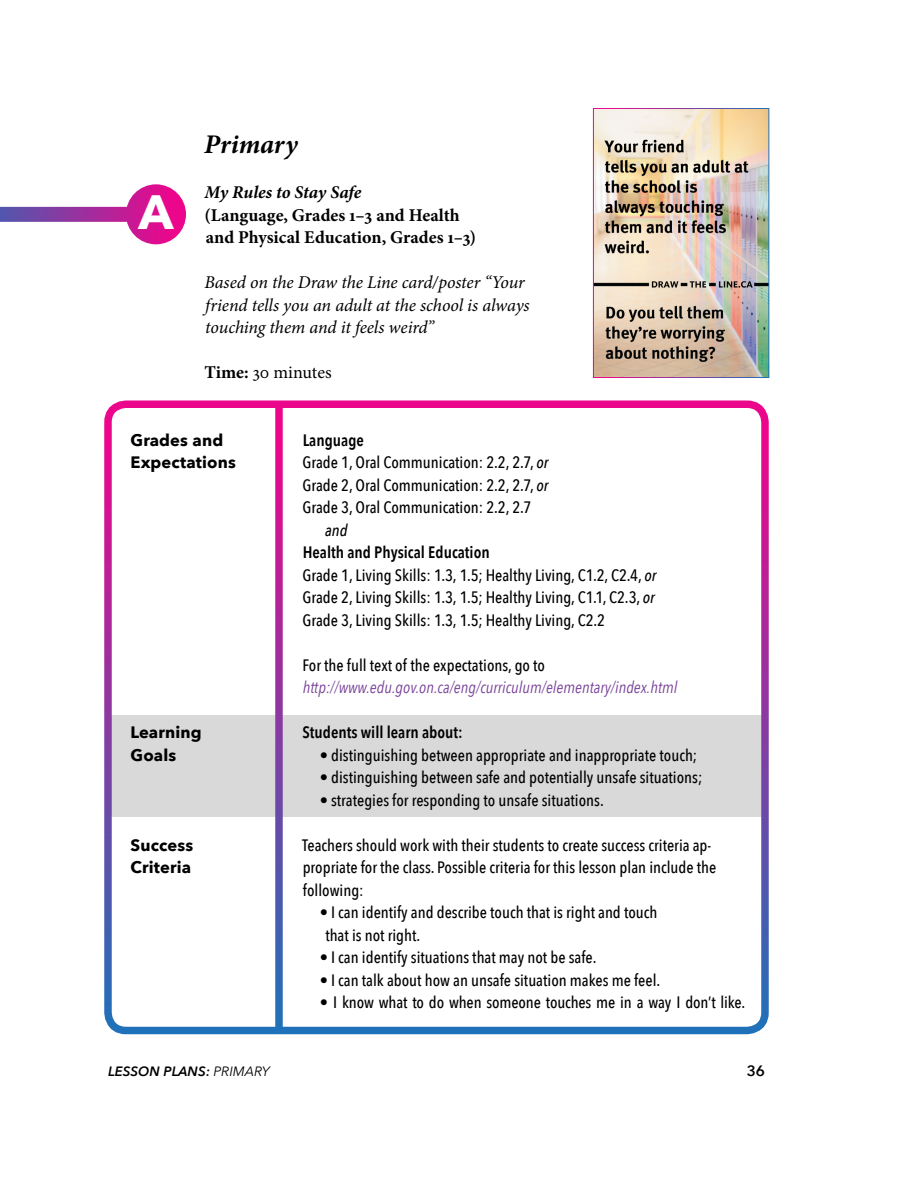
<style>
.page{position:relative;width:918px;height:1188px;background:#fff}
.page>*{position:absolute;margin:0;border:0;box-sizing:border-box;transform-origin:0 0}
.t1{font:700 48px "Avenir Next";color:#fff}
.t2{font:italic 700 27px "Minion Pro";color:#000}
.t3{font:italic 18px/22.5px "Minion Pro";letter-spacing:-.01em;color:#000}
.t4{font:700 18px/22.5px "Minion Pro";color:#000}
.t5{font:italic 700 18px "Minion Pro";letter-spacing:-.005em;color:#000}
.t6{font:18px "Minion Pro";letter-spacing:-.005em;color:#000}
.t7{font:500 16.5px/22.5px "Avenir Next Condensed";color:#000}
.t8{font:italic 16.5px "Avenir Next Condensed";color:#784298}
.t9{font:700 16.5px/22.5px "Avenir Next";letter-spacing:.01em;color:#000}
.t10{font:600 16.5px "Avenir Next Condensed";color:#000}
.t11{font:italic 500 16.5px "Avenir Next Condensed";color:#000}
.t12{font:600 15px "Avenir Next";color:#000}
.t13{font:italic 600 13.5px "Avenir Next";color:#000}
.s1{font-weight:700}
.s2{font-weight:400}
.s3{font-weight:600}
.s4{font-style:italic}
</style>
<div class="page">
<div style="left:108px;top:716px;width:657px;height:102px;background:#d9d9d9"></div>
<div style="left:104px;top:400px;width:665px;height:634px;border:8px solid #fff;border-radius:18px"></div>
<img style="left:595px;top:110px;width:172px;height:266px">
<div style="left:593px;top:108px;width:176px;height:270px;border:1px solid #fff"></div>
<svg style="left:275px;top:404px;width:8px;height:626px;background:#9144a6"></svg>
<svg style="left:0;top:207px;width:127px;height:15px;background:#8a3ba2"></svg>
<div style="left:126px;top:184px;width:60px;height:60px;background:linear-gradient(to right,#c71c95,#f2058c);border-radius:30px"></div>
<h1 class="t1" style="left:139px;top:181px;width:36px">A</h1>
<h2 class="t2" style="left:204px;top:125px;width:95px">Primary</h2>
<p class="t5" style="left:205px;top:179px;width:158px">My Rules to Stay Safe</p>
<p class="t4" style="left:204px;top:203px;width:273px">(Language, Grades 1–3 and Health and Physical Education, Grades 1–3)</p>
<p class="t3" style="left:204px;top:271px;width:327px">Based on the Draw the Line card/poster “Your friend tells you an adult at the school is always touching them and it feels weird”</p>
<p class="t6" style="left:204px;top:360px;width:129px"><span class="s1">Time:</span> 30 minutes</p>
<p class="t9" style="left:130px;top:429px;width:107px">Grades and<br>Expectations</p>
<p class="t9" style="left:130px;top:722px;width:73px">Learning<br>Goals</p>
<p class="t9" style="left:130px;top:834px;width:64px">Success<br>Criteria</p>
<p class="t13" style="left:108px;top:1062px;width:163px">LESSON PLANS: <span class="s2">PRIMARY</span></p>
<p class="t7" style="left:303px;top:429px;width:247px"><span class="s3">Language<br></span>Grade 1, Oral Communication: 2.2, 2.7, <span class="s4">or<br></span>Grade 2, Oral Communication: 2.2, 2.7, <span class="s4">or<br></span>Grade 3, Oral Communication: 2.2, 2.7</p>
<p class="t11" style="left:325px;top:519px;width:24px">and</p>
<p class="t7" style="left:303px;top:542px;width:355px"><span class="s3">Health and Physical Education<br></span>Grade 1, Living Skills: 1.3, 1.5; Healthy Living, C1.2, C2.4, <span class="s4">or </span>Grade 2, Living Skills: 1.3, 1.5; Healthy Living, C1.1, C2.3, <span class="s4">or </span>Grade 3, Living Skills: 1.3, 1.5; Healthy Living, C2.2</p>
<p class="t7" style="left:303px;top:654px;width:244px">For the full text of the expectations, go to</p>
<p class="t8" style="left:303px;top:676px;width:376px">http://www.edu.gov.on.ca/eng/curriculum/elementary/index.html</p>
<p class="t10" style="left:303px;top:722px;width:162px">Students will learn about:</p>
<p class="t7" style="left:320px;top:744px;width:379px">• distinguishing between appropriate and inappropriate touch;</p>
<p class="t7" style="left:320px;top:767px;width:384px">• distinguishing between safe and potentially unsafe situations;</p>
<p class="t7" style="left:320px;top:789px;width:286px">• strategies for responding to unsafe situations.</p>
<p class="t7" style="left:302px;top:834px;width:416px">Teachers should work with their students to create success criteria ap&shy;propriate for the class. Possible criteria for this lesson plan include the following:</p>
<p class="t7" style="left:325px;top:902px;width:334px;text-indent:-6px">• I can identify and describe touch that is right and touch that is not right.</p>
<p class="t7" style="left:320px;top:947px;width:278px">• I can identify situations that may not be safe.</p>
<p class="t7" style="left:320px;top:969px;width:342px">• I can talk about how an unsafe situation makes me feel.</p>
<p class="t7" style="left:320px;top:992px;width:427px">• I know what to do when someone touches me in a way I don’t like.</p>
<p class="t12" style="left:747px;top:1060px;width:20px">36</p>
</div>
